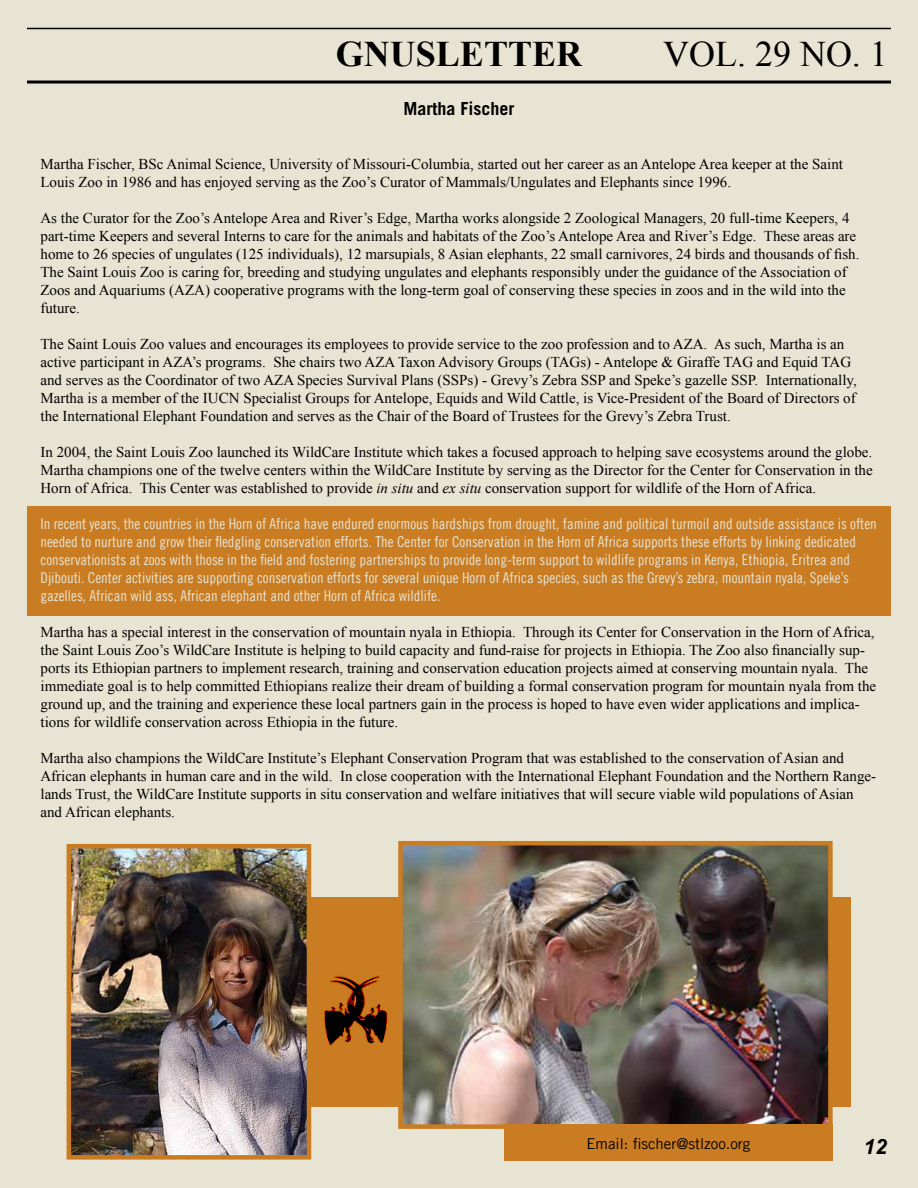
<style>
.page{position:relative;width:918px;height:1188px;background:#fff}
.page>*{position:absolute;margin:0;border:0;box-sizing:border-box;transform-origin:0 0}
.t1{font:700 36px "Times New Roman";color:#000}
.t2{font:36px "Times New Roman";color:#000}
.t3{font:italic 700 21px "Arial";color:#000}
.t4{font:700 18px "Trade Gothic LT Com";color:#000}
.t5{font:15px/18px "Times New Roman";color:#000}
.t6{font:15px/18px "Trade Gothic LT Com Cn 18";color:#e7e4d3}
.t7{font:15px "Trade Gothic LT Com";color:#000}
.s1{font-style:italic}
</style>
<div class="page">
<div style="left:0;top:1px;width:918px;height:1187px;background:#e7e4d3"></div>
<div style="left:27px;top:506px;width:864px;height:109px;background:#c97c22"></div>
<hr style="left:27px;top:81px;width:864px;height:3px;background:#000">
<div style="left:304px;top:897px;width:547px;height:210px;background:#c97c22"></div>
<img style="left:72px;top:849px;width:234px;height:306px">
<div style="left:67px;top:844px;width:244px;height:316px;border:4px solid #c97c22"></div>
<img style="left:403px;top:846px;width:425px;height:278px">
<div style="left:398px;top:841px;width:435px;height:288px;border:4px solid #c97c22"></div>
<img style="left:324px;top:975px;width:64px;height:71px">
<hr style="left:27px;top:28px;width:864px;height:1px;background:#000">
<div style="left:504px;top:1124px;width:329px;height:36px;background:#c97c22"></div>
<h1 class="t1" style="left:336px;top:29px;width:248px">GNUSLETTER</h1>
<h1 class="t2" style="left:663px;top:30px;width:226px">Vol. 29 no. 1</h1>
<p class="t4" style="left:404px;top:97px;width:112px">Martha Fischer</p>
<p class="t5" style="left:40px;top:154px;width:804px">Martha Fischer, BSc Animal Science, University of Missouri-Columbia, started out her career as an Antelope Area keeper at the Saint<br>Louis Zoo in 1986 and has enjoyed serving as the Zoo’s Curator of Mammals/Ungulates and Elephants since 1996.</p>
<p class="t5" style="left:40px;top:208px;width:821px">As the Curator for the Zoo’s Antelope Area and River’s Edge, Martha works alongside 2 Zoological Managers, 20 full-time Keepers, 4 part-time Keepers and several Interns to care for the animals and habitats of the Zoo’s Antelope Area and River’s Edge. These areas are home to 26 species of ungulates (125 individuals), 12 marsupials, 8 Asian elephants, 22 small carnivores, 24 birds and thousands of fish.<br>The Saint Louis Zoo is caring for, breeding and studying ungulates and elephants responsibly under the guidance of the Association of Zoos and Aquariums (AZA) cooperative programs with the long-term goal of conserving these species in zoos and in the wild into the future.</p>
<p class="t5" style="left:40px;top:334px;width:818px">The Saint Louis Zoo values and encourages its employees to provide service to the zoo profession and to AZA. As such, Martha is an active participant in AZA’s programs. She chairs two AZA Taxon Advisory Groups (TAGs) - Antelope &amp; Giraffe TAG and Equid TAG and serves as the Coordinator of two AZA Species Survival Plans (SSPs) - Grevy’s Zebra SSP and Speke’s gazelle SSP. Internationally, Martha is a member of the IUCN Specialist Groups for Antelope, Equids and Wild Cattle, is Vice-President of the Board of Directors of the International Elephant Foundation and serves as the Chair of the Board of Trustees for the Grevy’s Zebra Trust.</p>
<p class="t5" style="left:40px;top:442px;width:834px;text-align:justify">In 2004, the Saint Louis Zoo launched its WildCare Institute which takes a focused approach to helping save ecosystems around the globe.<br>Martha champions one of the twelve centers within the WildCare Institute by serving as the Director for the Center for Conservation in the Horn of Africa. This Center was established to provide <span class="s1">in situ</span> and <span class="s1">ex situ</span> conservation support for wildlife of the Horn of Africa.</p>
<p class="t6" style="left:40px;top:514px;width:838px">In recent years, the countries in the Horn of Africa have endured enormous hardships from drought, famine and political turmoil and outside assistance is often needed to nurture and grow their fledgling conservation efforts. The Center for Conservation in the Horn of Africa supports these efforts by linking dedicated conservationists at zoos with those in the field and fostering partnerships to provide long-term support to wildlife programs in Kenya, Ethiopia, Eritrea and Djibouti. Center activities are supporting conservation efforts for several unique Horn of Africa species, such as the Grevy’s zebra, mountain nyala, Speke’s gazelles, African wild ass, African elephant and other Horn of Africa wildlife.</p>
<p class="t5" style="left:40px;top:622px;width:837px">Martha has a special interest in the conservation of mountain nyala in Ethiopia. Through its Center for Conservation in the Horn of Africa, the Saint Louis Zoo’s WildCare Institute is helping to build capacity and fund-raise for projects in Ethiopia. The Zoo also financially sup&shy;ports its Ethiopian partners to implement research, training and conservation education projects aimed at conserving mountain nyala. The immediate goal is to help committed Ethiopians realize their dream of building a formal conservation program for mountain nyala from the ground up, and the training and experience these local partners gain in the process is hoped to have even wider applications and implica&shy;tions for wildlife conservation across Ethiopia in the future.</p>
<p class="t5" style="left:40px;top:748px;width:837px">Martha also champions the WildCare Institute’s Elephant Conservation Program that was established to the conservation of Asian and African elephants in human care and in the wild. In close cooperation with the International Elephant Foundation and the Northern Range&shy;lands Trust, the WildCare Institute supports in situ conservation and welfare initiatives that will secure viable wild populations of Asian and African elephants.</p>
<p class="t7" style="left:586px;top:1135px;width:166px">Email: fischer@stlzoo.org</p>
<h2 class="t3" style="left:863px;top:1133px;width:25px">12</h2>
</div>
